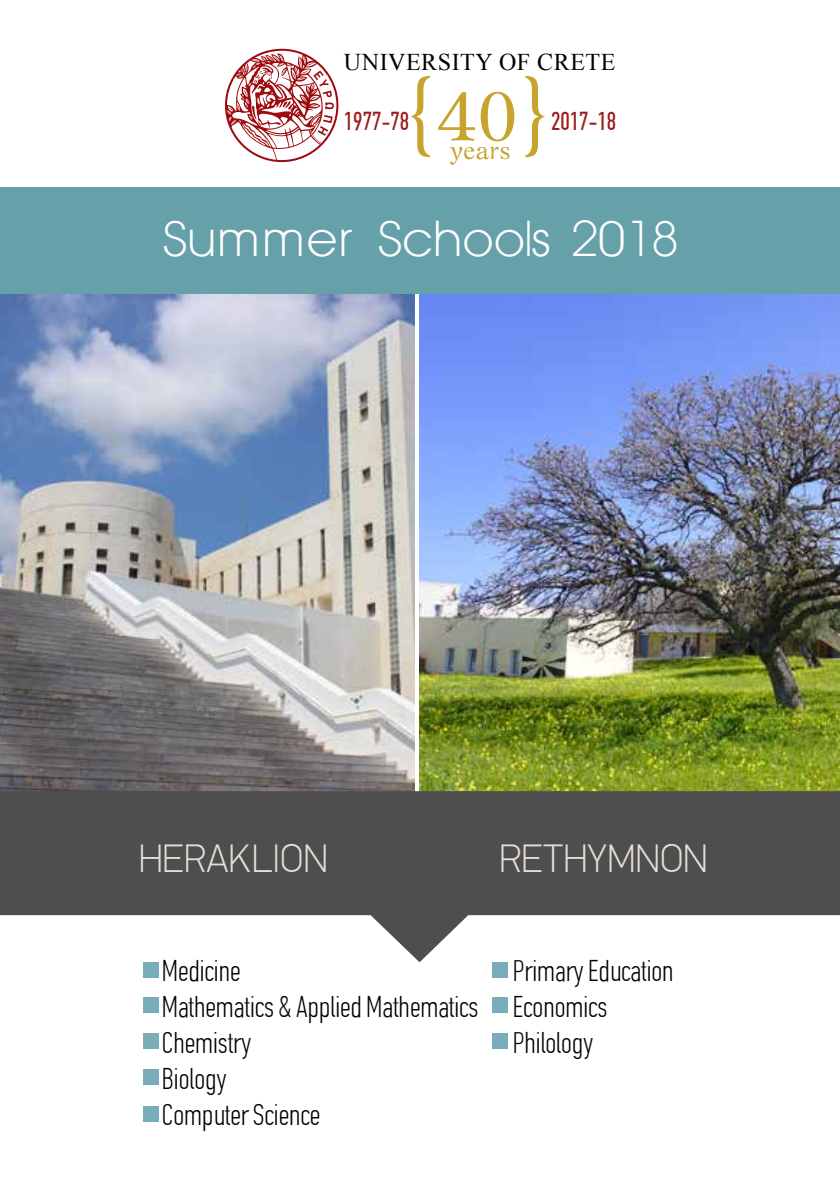
<style>
.page{position:relative;width:840px;height:1191px;background:#fff}
.page>*{position:absolute;margin:0;border:0;box-sizing:border-box;transform-origin:0 0}
.t1{font:48px "Mg Avant G Light";color:#fff}
.t2{font:100 40px "PF Din Display";color:#e5ded4}
.t3{font:100 30px/36px "PF Din Text Compressed";color:#000}
.t4{font:26px "PF Din Text Compressed";color:#9d1d1e}
.t5{font:24px "Times New Roman";letter-spacing:.02em;color:#000}
.t6{font:24px "Apollonia";color:#c8a32e}
</style>
<div class="page">
<svg style="left:225px;top:49px;width:113px;height:113px"></svg>
<svg style="left:410px;top:76px;width:20px;height:81px"></svg>
<svg style="left:438px;top:92px;width:36px;height:49px"></svg>
<svg style="left:480px;top:92px;width:34px;height:49px"></svg>
<svg style="left:525px;top:76px;width:19px;height:81px"></svg>
<img style="left:419px;top:293px;width:420px;height:498px">
<img style="left:0;top:293px;width:414px;height:498px">
<svg style="left:0;top:791px;width:839px;height:171px;fill:#4e4e4e"></svg>
<div style="left:143px;top:962px;width:16px;height:15px;background:#7aadba"></div>
<div style="left:492px;top:962px;width:15px;height:15px;background:#7aadba"></div>
<div style="left:143px;top:997px;width:16px;height:16px;background:#7aadba"></div>
<div style="left:492px;top:997px;width:15px;height:16px;background:#7aadba"></div>
<div style="left:143px;top:1033px;width:16px;height:16px;background:#7aadba"></div>
<div style="left:143px;top:1069px;width:16px;height:16px;background:#7aadba"></div>
<div style="left:143px;top:1106px;width:16px;height:15px;background:#7aadba"></div>
<div style="left:492px;top:1033px;width:15px;height:16px;background:#7aadba"></div>
<div style="left:0;top:187px;width:839px;height:106px;background:#66a1a9"></div>
<p class="t5" style="left:344px;top:46px;width:273px">UNIVERSITY OF CRETE</p>
<p class="t4" style="left:344px;top:106px;width:67px">1977-78</p>
<p class="t4" style="left:551px;top:106px;width:67px">2017-18</p>
<p class="t6" style="left:449px;top:136px;width:63px">years</p>
<h1 class="t1" style="left:163px;top:210px;width:516px">Summer Schools 2018</h1>
<h2 class="t2" style="left:139px;top:834px;width:190px">HERAKLION</h2>
<h2 class="t2" style="left:499px;top:834px;width:210px">RETHYMNON</h2>
<p class="t3" style="left:162px;top:953px;width:318px">Medicine<br>Mathematics &amp; Applied Mathematics<br>Chemistry<br>Biology<br>Computer Science</p>
<p class="t3" style="left:512px;top:953px;width:162px">Primary Education<br>Economics<br>Philology</p>
</div>
